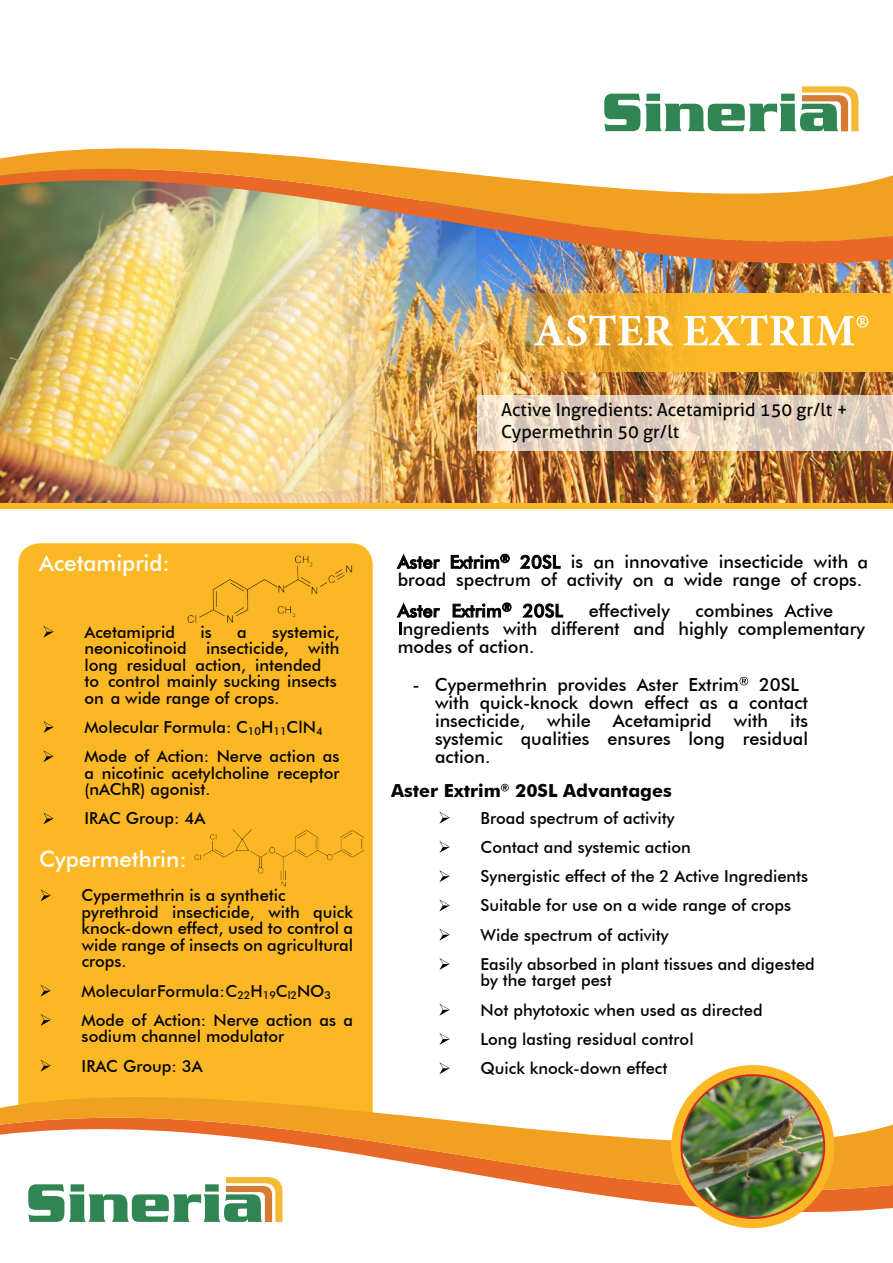
<style>
.page{position:relative;width:893px;height:1263px;background:#fff}
.page>*{position:absolute;margin:0;border:0;box-sizing:border-box;transform-origin:0 0}
.t1{font:500 22.5px "Futura BT";color:#fff}
.t2{font:500 18px/17.9px "Futura BT";color:#040503}
.t3{font:18px/21.6px "Aller";color:#040503}
.t4{font:700 18px "Futura BT";color:#040503}
.t5{font:500 16.5px/29.2px "Futura BT";color:#040503}
</style>
<div class="page">
<div style="left:18px;top:543px;width:355px;height:501px;background:#fcb824"></div>
<svg style="left:0;top:1044px;width:893px;height:185px"></svg>
<img style="left:476px;top:304px;width:417px;height:199px">
<img style="left:0;top:304px;width:476px;height:199px">
<div style="left:0;top:503px;width:893px;height:6px;background:#fcb824"></div>
<svg style="left:477px;top:304px;width:416px;height:68px;background:#efb034"></svg>
<svg style="left:607px;top:86px;width:251px;height:9px"></svg>
<svg style="left:477px;top:395px;width:416px;height:55px;background:#e5d4c2"></svg>
<svg style="left:534px;top:315px;width:334px;height:31px"></svg>
<svg style="left:397px;top:554px;width:43px;height:15px"></svg>
<svg style="left:451px;top:554px;width:59px;height:15px"></svg>
<svg style="left:520px;top:555px;width:41px;height:14px"></svg>
<svg style="left:594px;top:560px;width:19px;height:9px"></svg>
<svg style="left:858px;top:560px;width:9px;height:9px"></svg>
<svg style="left:633px;top:578px;width:9px;height:9px"></svg>
<svg style="left:452px;top:603px;width:59px;height:15px"></svg>
<svg style="left:522px;top:603px;width:41px;height:15px"></svg>
<svg style="left:784px;top:604px;width:13px;height:13px"></svg>
<svg style="left:397px;top:602px;width:43px;height:33px"></svg>
<svg style="left:445px;top:644px;width:7px;height:9px"></svg>
<svg style="left:739px;top:677px;width:9px;height:8px"></svg>
<svg style="left:439px;top:812px;width:11px;height:12px"></svg>
<svg style="left:439px;top:841px;width:11px;height:12px"></svg>
<svg style="left:439px;top:870px;width:11px;height:12px"></svg>
<svg style="left:439px;top:899px;width:11px;height:12px"></svg>
<svg style="left:439px;top:929px;width:11px;height:12px"></svg>
<svg style="left:439px;top:958px;width:11px;height:12px"></svg>
<svg style="left:439px;top:1004px;width:11px;height:12px"></svg>
<svg style="left:439px;top:1033px;width:11px;height:12px"></svg>
<svg style="left:439px;top:1062px;width:11px;height:12px"></svg>
<svg style="left:501px;top:784px;width:8px;height:7px"></svg>
<svg style="left:43px;top:626px;width:11px;height:12px"></svg>
<svg style="left:89px;top:663px;width:9px;height:8px"></svg>
<svg style="left:43px;top:721px;width:11px;height:12px"></svg>
<svg style="left:43px;top:750px;width:11px;height:12px"></svg>
<svg style="left:43px;top:812px;width:11px;height:12px"></svg>
<svg style="left:41px;top:889px;width:10px;height:12px"></svg>
<svg style="left:41px;top:985px;width:10px;height:11px"></svg>
<svg style="left:41px;top:1014px;width:10px;height:12px"></svg>
<svg style="left:41px;top:1060px;width:10px;height:11px"></svg>
<svg style="left:671px;top:1065px;width:163px;height:163px;background:#f9ac26"></svg>
<img style="left:681px;top:1075px;width:143px;height:143px;border-radius:71px">
<img style="left:188px;top:554px;width:165px;height:71px">
<img style="left:194px;top:829px;width:170px;height:60px">
<svg style="left:28px;top:1177px;width:255px;height:45px"></svg>
<img style="left:0;top:285px;width:893px;height:19px">
<img style="left:0;top:95px;width:893px;height:190px">
<p class="t3" style="left:501px;top:399px;width:348px">Active Ingredients: Acetamiprid 150 gr/lt +<br>Cypermethrin 50 gr/lt</p>
<h1 class="t1" style="left:39px;top:550px;width:132px">Acetamiprid:</h1>
<p class="t5" style="left:84px;top:617px;width:92px">Acetamiprid</p>
<p class="t5" style="left:200px;top:617px;width:13px">is</p>
<p class="t5" style="left:237px;top:617px;width:11px">a</p>
<p class="t5" style="left:84px;top:623px;width:257px;line-height:16.5px;text-indent:188px">systemic, neonicotinoid insecticide, with l ng residual action, intended to control mainly sucking insects on a wide range of crops.</p>
<p class="t5" style="left:84px;top:712px;width:257px">Molecular Formula: C<sub>10</sub>H<sub>11</sub>ClN<sub>4<br></sub>Mode of Action: Nerve action as</p>
<p class="t5" style="left:84px;top:764px;width:257px;line-height:16.5px">a nicotinic acetylcholine receptor (nAChR) agonist.</p>
<p class="t5" style="left:84px;top:804px;width:123px">IRAC Group: 4A</p>
<h1 class="t1" style="left:39px;top:845px;width:149px">Cypermethrin:</h1>
<p class="t5" style="left:82px;top:887px;width:273px;line-height:16.5px">Cypermethrin is a synthetic pyrethroid insecticide, with quick knock-down effect, used to control a wide range of insects on agricultural crops.</p>
<p class="t5" style="left:82px;top:976px;width:273px">Molecular Formula: C<sub>22</sub>H<sub>19</sub>C<sub>l2</sub>NO<sub>3<br></sub>Mode of Action: Nerve action as a</p>
<p class="t5" style="left:82px;top:1022px;width:204px">sodium channel modulator<br>IRAC Group: 3A</p>
<p class="t2" style="left:398px;top:553px;width:466px;text-indent:227px">innovative insecticide with broad spectrum of activity n a wide range of crops.</p>
<p class="t2" style="left:589px;top:601px;width:83px">effectively</p>
<p class="t2" style="left:696px;top:601px;width:79px">combines</p>
<p class="t2" style="left:571px;top:553px;width:14px">is</p>
<p class="t2" style="left:398px;top:601px;width:469px;text-indent:399px">ctive ngredients with different and highly complementary mode of action.</p>
<p class="t2" style="left:435px;top:675px;width:375px;text-indent:-23px">- Cypermethrin provides Aster Extrim 20SL with quick-knock down effect as a contact insecticide, while Acetamiprid with its systemic qualities ensures long residual action.</p>
<p class="t4" style="left:391px;top:779px;width:282px">Aster Extrim 20SL Advantages</p>
<p class="t5" style="left:480px;top:803px;width:336px">Broad spectrum of activity<br>Contact and systemic action<br>Synergistic effect of the 2 Active Ingredients Suitable for use on a wide range of crops Wide spectrum of activity<br>Easily absorbed in plant tissues and digested</p>
<p class="t5" style="left:480px;top:966px;width:284px">by the target pest<br>Not phytotoxic when used as directed<br>Long lasting residual control<br>Quick knock-down effect</p>
</div>
